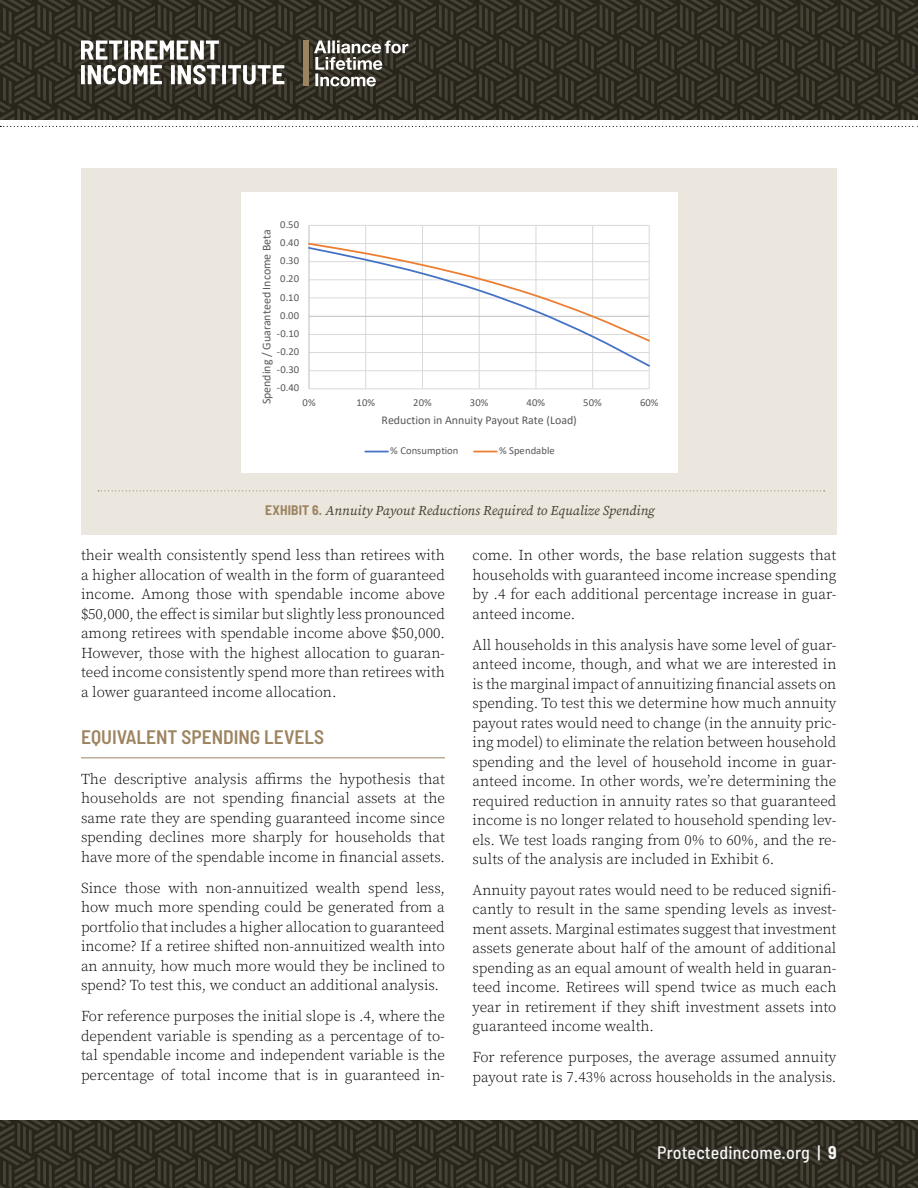
<style>
.page{position:relative;width:918px;height:1188px;background:#fff}
.page>*{position:absolute;margin:0;border:0;box-sizing:border-box;transform-origin:0 0}
.t1{font:600 semi-condensed 19.5px "Barlow";color:#9d8461}
.t2{font:500 semi-condensed 18px "Barlow";letter-spacing:.01em;color:#f4f4f2}
.t3{font:300 15px/19.5px "Source Serif Pro";color:#000;text-align:justify}
.t4{font:italic 13.5px "Source Serif Variable";color:#464236}
.t5{font:11.85px "Calibri";color:#595959}
.t6{font:10.65px "Calibri";letter-spacing:.005em;color:#595959}
.s1{font-family:"Barlow";font-weight:700;font-style:normal;font-stretch:semi-condensed;color:#9d8461}
.s2{font-weight:700}
</style>
<div class="page">
<svg style="left:0;top:1120px;width:918px;height:68px;background:#343027"></svg>
<svg style="left:0;top:0;width:918px;height:120px;background:#343027"></svg>
<svg style="left:0;top:126px;width:918px;height:1px"></svg>
<svg style="left:314px;top:40px;width:94px;height:46px"></svg>
<div style="left:303px;top:40px;width:6px;height:46px;background:#9d8461"></div>
<svg style="left:81px;top:40px;width:139px;height:44px"></svg>
<svg style="left:222px;top:65px;width:4px;height:19px"></svg>
<svg style="left:228px;top:65px;width:56px;height:19px"></svg>
<hr style="left:81px;top:758px;width:364px;height:1px;background:#9d8461">
<div style="left:81px;top:168px;width:756px;height:367px;background:#ebe7df"></div>
<svg style="left:98px;top:490px;width:727px;height:1px"></svg>
<div style="left:242px;top:192px;width:436px;height:280px;background:#fff"></div>
<svg style="left:308px;top:225px;width:342px;height:228px"></svg>
<p class="t6" style="left:280px;top:217px;width:20px">0.50</p>
<p class="t5" style="left:258px;top:404px;width:177px;rotate:-90deg">Spending / Guaranteed Income Beta</p>
<p class="t6" style="left:280px;top:235px;width:20px">0.40</p>
<p class="t6" style="left:280px;top:253px;width:20px">0.30</p>
<p class="t6" style="left:280px;top:271px;width:20px">0.20</p>
<p class="t6" style="left:280px;top:290px;width:20px">0.10</p>
<p class="t6" style="left:280px;top:308px;width:20px">0.00</p>
<p class="t6" style="left:277px;top:326px;width:24px">-0.10</p>
<p class="t6" style="left:277px;top:344px;width:24px">-0.20</p>
<p class="t6" style="left:277px;top:362px;width:24px">-0.30</p>
<p class="t6" style="left:277px;top:380px;width:24px">-0.40</p>
<p class="t6" style="left:303px;top:395px;width:15px">0%</p>
<p class="t6" style="left:357px;top:395px;width:20px">10%</p>
<p class="t6" style="left:413px;top:395px;width:20px">20%</p>
<p class="t6" style="left:470px;top:395px;width:20px">30%</p>
<p class="t6" style="left:527px;top:395px;width:20px">40%</p>
<p class="t6" style="left:583px;top:395px;width:20px">50%</p>
<p class="t6" style="left:640px;top:395px;width:20px">60%</p>
<p class="t5" style="left:382px;top:412px;width:197px">Reduction in Annuity Payout Rate (Load)</p>
<p class="t6" style="left:390px;top:443px;width:70px">% Consumption</p>
<p class="t6" style="left:499px;top:443px;width:57px">% Spendable</p>
<p class="t4" style="left:265px;top:501px;width:391px"><span class="s1">EXHIBIT 6.</span> Annuity Payout Reductions Required to Equalize Spending</p>
<p class="t3" style="left:81px;top:546px;width:365px">their wealth consistently spend less than retirees with a higher allocation of wealth in the form of guaranteed income. Among those with spendable income above $50,000, the effect is similar but slightly less pronounced among retirees with spendable income above $50,000.<br>However, those with the highest allocation to guaran&shy;teed income consistently spend more than retirees with a lower guaranteed income allocation.</p>
<h1 class="t1" style="left:81px;top:723px;width:245px">EQUIVALENT SPENDING LEVELS</h1>
<p class="t3" style="left:81px;top:769px;width:365px">The descriptive analysis affirms the hypothesis that households are not spending financial assets at the same rate they are spending guaranteed income since spending declines more sharply for households that have more of the spendable income in financial assets.</p>
<p class="t3" style="left:81px;top:878px;width:365px">Since those with non-annuitized wealth spend less, how much more spending could be generated from a portfolio that includes a higher allocation to guaranteed income? If a retiree shifted non-annuitized wealth into an annuity, how much more would they be inclined to spend? To test this, we conduct an additional analysis.</p>
<p class="t3" style="left:81px;top:1006px;width:365px">For reference purposes the initial slope is .4, where the dependent variable is spending as a percentage of to&shy;tal spendable income and independent variable is the percentage of total income that is in guaranteed in-</p>
<p class="t3" style="left:472px;top:546px;width:365px">come. In other words, the base relation suggests that households with guaranteed income increase spending by .4 for each additional percentage increase in guar&shy;anteed income.</p>
<p class="t3" style="left:472px;top:635px;width:365px">All households in this analysis have some level of guar&shy;anteed income, though, and what we are interested in is the marginal impact of annuitizing financial assets on spending. To test this we determine how much annuity payout rates would need to change (in the annuity pric&shy;ing model) to eliminate the relation between household spending and the level of household income in guar&shy;anteed income. In other words, we’re determining the required reduction in annuity rates so that guaranteed income is no longer related to household spending lev&shy;els. We test loads ranging from 0% to 60%, and the re&shy;sults of the analysis are included in Exhibit 6.</p>
<p class="t3" style="left:472px;top:880px;width:365px">Annuity payout rates would need to be reduced signifi&shy;cantly to result in the same spending levels as invest&shy;ment assets. Marginal estimates suggest that investment assets generate about half of the amount of additional spending as an equal amount of wealth held in guaran&shy;teed income. Retirees will spend twice as much each year in retirement if they shift investment assets into guaranteed income wealth.</p>
<p class="t3" style="left:472px;top:1048px;width:365px">For reference purposes, the average assumed annuity payout rate is 7.43% across households in the analysis.</p>
<p class="t2" style="left:657px;top:1141px;width:181px">Protectedincome.org | <span class="s2">9</span></p>
</div>
